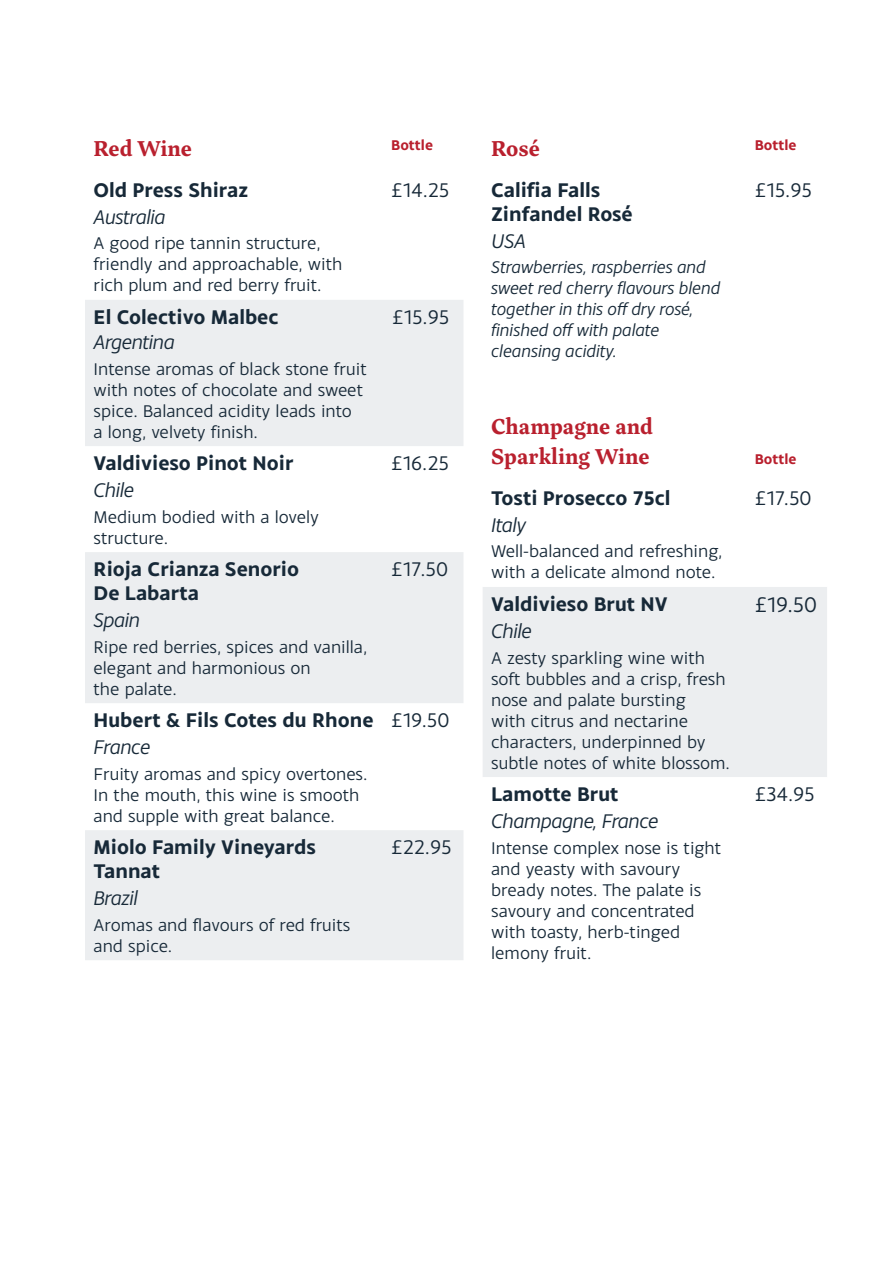
<style>
.page{position:relative;width:893px;height:1263px;background:#fff}
.page>*{position:absolute;margin:0;border:0;box-sizing:border-box;transform-origin:0 0}
.t1{font:700 22.5px/30px "Inka A Text";color:#b9202e}
.t2{font:22.5px "Monsal Gothic";color:#172938}
.t3{font:700 21px/24px "Monsal Gothic";color:#172938}
.t4{font:italic 21px "Monsal Gothic";letter-spacing:-.02em;color:#172938}
.t5{font:21px "Monsal Gothic";color:#172938}
.t6{font:18px/21px "Monsal Gothic";color:#172938}
.t7{font:italic 18px/21px "Monsal Gothic";color:#172938}
.t8{font:700 15px "Monsal Gothic";color:#b9202e}
</style>
<div class="page">
<svg style="left:85px;top:300px;width:378px;height:660px;fill:#eceef0"></svg>
<div style="left:483px;top:587px;width:344px;height:190px;background:#eceef0"></div>
<p class="t1" style="left:94px;top:133px;width:100px">Red Wine</p>
<p class="t8" style="left:391px;top:135px;width:43px">Bottle</p>
<p class="t3" style="left:94px;top:178px;width:156px">Old Press Shiraz</p>
<p class="t4" style="left:94px;top:204px;width:73px">Australia</p>
<p class="t6" style="left:94px;top:232px;width:250px">A good ripe tannin structure, friendly and approachable, with rich plum and red berry fruit.</p>
<p class="t5" style="left:391px;top:177px;width:60px">£14.25</p>
<p class="t3" style="left:94px;top:305px;width:187px">El Colectivo Malbec</p>
<p class="t5" style="left:392px;top:304px;width:59px">£15.95</p>
<p class="t4" style="left:94px;top:329px;width:83px">Argentina</p>
<p class="t6" style="left:94px;top:357px;width:275px">Intense aromas of black stone fruit with notes of chocolate and sweet spice. Balanced acidity leads into<br>a long, velvety finish.</p>
<p class="t3" style="left:94px;top:451px;width:202px">Valdivieso Pinot Noir</p>
<p class="t4" style="left:94px;top:477px;width:42px">Chile</p>
<p class="t6" style="left:94px;top:505px;width:227px">Medium bodied with a lovely structure.</p>
<p class="t5" style="left:391px;top:450px;width:59px">£16.25</p>
<p class="t3" style="left:94px;top:557px;width:207px">Rioja Crianza Senorio<br>De Labarta</p>
<p class="t4" style="left:94px;top:607px;width:48px">Spain</p>
<p class="t6" style="left:94px;top:635px;width:275px">Ripe red berries, spices and vanilla, elegant and harmonious on<br>the palate.</p>
<p class="t3" style="left:94px;top:708px;width:282px">Hubert &amp; Fils Cotes du Rhone</p>
<p class="t4" style="left:94px;top:734px;width:58px">France</p>
<p class="t6" style="left:94px;top:762px;width:276px">Fruity aromas and spicy overtones.<br>In the mouth, this wine is smooth and supple with great balance.</p>
<p class="t3" style="left:94px;top:835px;width:224px">Miolo Family Vineyards<br>Tannat</p>
<p class="t4" style="left:94px;top:885px;width:46px">Brazil</p>
<p class="t6" style="left:94px;top:913px;width:259px">Aromas and flavours of red fruits and spice.</p>
<p class="t5" style="left:391px;top:556px;width:58px">£17.50</p>
<p class="t5" style="left:391px;top:707px;width:60px">£19.50</p>
<p class="t5" style="left:391px;top:834px;width:62px">£22.95</p>
<p class="t1" style="left:491px;top:133px;width:50px">Rosé</p>
<p class="t8" style="left:755px;top:135px;width:43px">Bottle</p>
<p class="t3" style="left:491px;top:178px;width:143px">Califia Falls<br>Zinfandel Rosé</p>
<p class="t4" style="left:491px;top:228px;width:37px">USA</p>
<p class="t7" style="left:491px;top:256px;width:231px">Strawberries, raspberries and sweet red cherry flavours blend together in this off dry rosé, finished off with palate cleansing acidity.</p>
<p class="t5" style="left:755px;top:177px;width:59px">£15.95</p>
<p class="t1" style="left:491px;top:411px;width:163px">Champagne and<br>Sparkling Wine</p>
<p class="t3" style="left:491px;top:486px;width:181px">Tosti Prosecco 75cl</p>
<p class="t4" style="left:491px;top:512px;width:36px">Italy</p>
<p class="t6" style="left:491px;top:540px;width:233px">Well-balanced and refreshing, with a delicate almond note.</p>
<p class="t3" style="left:491px;top:592px;width:178px">Valdivieso Brut NV</p>
<p class="t4" style="left:491px;top:618px;width:42px">Chile</p>
<p class="t6" style="left:491px;top:646px;width:240px">A zesty sparkling wine with soft bubbles and a crisp, fresh nose and palate bursting<br>with citrus and nectarine characters, underpinned by subtle notes of white blossom.</p>
<p class="t3" style="left:491px;top:782px;width:129px">Lamotte Brut</p>
<p class="t4" style="left:491px;top:808px;width:169px">Champagne, France</p>
<p class="t6" style="left:491px;top:836px;width:232px">Intense complex nose is tight and yeasty with savoury bready notes. The palate is savoury and concentrated with toasty, herb-tinged lemony fruit.</p>
<p class="t8" style="left:755px;top:449px;width:43px">Bottle</p>
<p class="t5" style="left:755px;top:485px;width:58px">£17.50</p>
<p class="t2" style="left:755px;top:591px;width:64px">£19.50</p>
<p class="t5" style="left:755px;top:781px;width:62px">£34.95</p>
</div>
